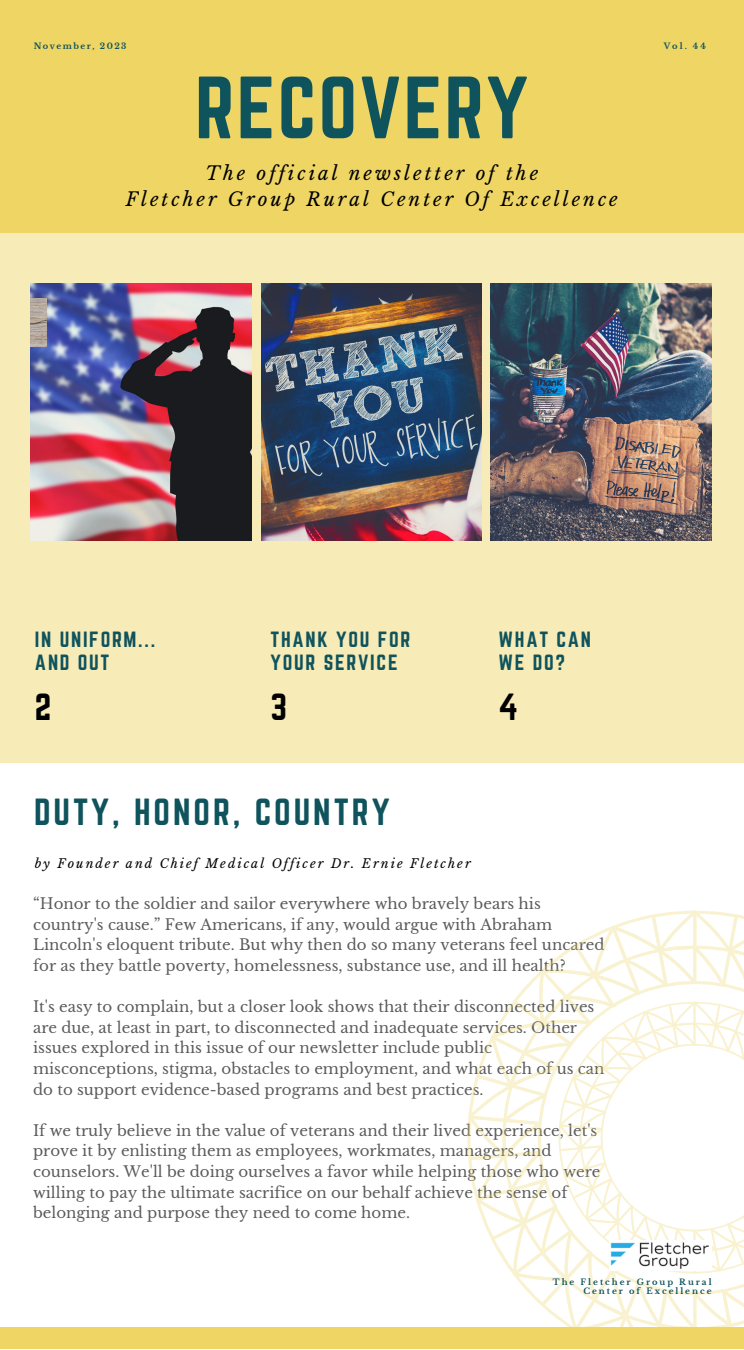
<style>
.page{position:relative;width:744px;height:1350px;background:#fff}
.page>*{position:absolute;margin:0;border:0;box-sizing:border-box;transform-origin:0 0}
.t1{font:77.12px "Norwester";letter-spacing:.03em;color:#0f535d}
.t2{font:33px "Norwester";letter-spacing:.09em;color:#0f535d}
.t3{font:33px "Norwester";color:#000}
.t4{font:19.25px "Norwester";letter-spacing:.09em;color:#0f535d}
.t5{font:italic 18.75px "Libre Baskerville";letter-spacing:.16em;color:#000}
.t6{font:15px/20.6px "Libre Baskerville";color:#000}
.t7{font:italic 12.5px "Libre Baskerville";letter-spacing:.16em;color:#000}
.t8{font:700 8.25px/9.4px "Libre Baskerville";letter-spacing:.24em;color:#0f535d;text-align:right}
.t9{font:700 8.25px "Libre Baskerville";letter-spacing:.18em;color:#0f535d}
</style>
<div class="page">
<div style="left:0;top:0;width:744px;height:763px;background:#f7ebb7"></div>
<div style="left:0;top:0;width:744px;height:232px;background:#eed564"></div>
<img style="left:490px;top:283px;width:221px;height:258px">
<img style="left:261px;top:283px;width:220px;height:258px">
<img style="left:31px;top:283px;width:221px;height:258px">
<div style="left:0;top:1328px;width:744px;height:20px;background:#eed564"></div>
<svg style="left:467px;top:910px;width:277px;height:439px"></svg>
<img style="left:609px;top:1241px;width:102px;height:30px">
<img style="left:31px;top:298px;width:15px;height:49px">
<p class="t9" style="left:34px;top:41px;width:94px">November, 2023</p>
<p class="t1" style="left:195px;top:61px;width:335px">RECOVERY</p>
<p class="t5" style="left:205px;top:162px;width:334px">The official newsletter of the</p>
<p class="t5" style="left:126px;top:188px;width:493px">Fletcher Group Rural Center Of Excellence</p>
<p class="t8" style="left:663px;top:41px;width:44px">Vol. 44</p>
<p class="t4" style="left:35px;top:628px;width:122px">IN UNIFORM...</p>
<p class="t4" style="left:35px;top:651px;width:76px">AND OUT</p>
<p class="t3" style="left:35px;top:687px;width:18px">2</p>
<p class="t4" style="left:271px;top:628px;width:141px">THANK YOU FOR</p>
<p class="t4" style="left:271px;top:651px;width:128px">YOUR SERVICE</p>
<p class="t3" style="left:271px;top:687px;width:18px">3</p>
<p class="t4" style="left:498px;top:628px;width:94px">WHAT CAN</p>
<p class="t4" style="left:498px;top:651px;width:68px">WE DO?</p>
<p class="t3" style="left:498px;top:687px;width:21px">4</p>
<p class="t2" style="left:34px;top:792px;width:357px">DUTY, HONOR, COUNTRY</p>
<p class="t7" style="left:35px;top:856px;width:437px">by Founder and Chief Medical Officer Dr. Ernie Fletcher</p>
<p class="t6" style="left:33px;top:894px;width:573px">“Honor to the soldier and sailor everywhere who bravely bears his country's cause.” Few Americans, if any, would argue with Abraham Lincoln's eloquent tribute. But why then do so many veterans feel uncared for as they battle poverty, homelessness, substance use, and ill health?</p>
<p class="t6" style="left:33px;top:997px;width:573px">It's easy to complain, but a closer look shows that their disconnected lives are due, at least in part, to disconnected and inadequate services. Other issues explored in this issue of our newsletter include public misconceptions, stigma, obstacles to employment, and what each of us can do to support evidence-based programs and best practices.</p>
<p class="t6" style="left:33px;top:1120px;width:569px">If we truly believe in the value of veterans and their lived experience, let's prove it by enlisting them as employees, workmates, managers, and counselors. We'll be doing ourselves a favor while helping those who were willing to pay the ultimate sacrifice on our behalf achieve the sense of belonging and purpose they need to come home.</p>
<p class="t8" style="left:553px;top:1277px;width:160px">The Fletcher Group Rural<br>Center of Excellence</p>
</div>
